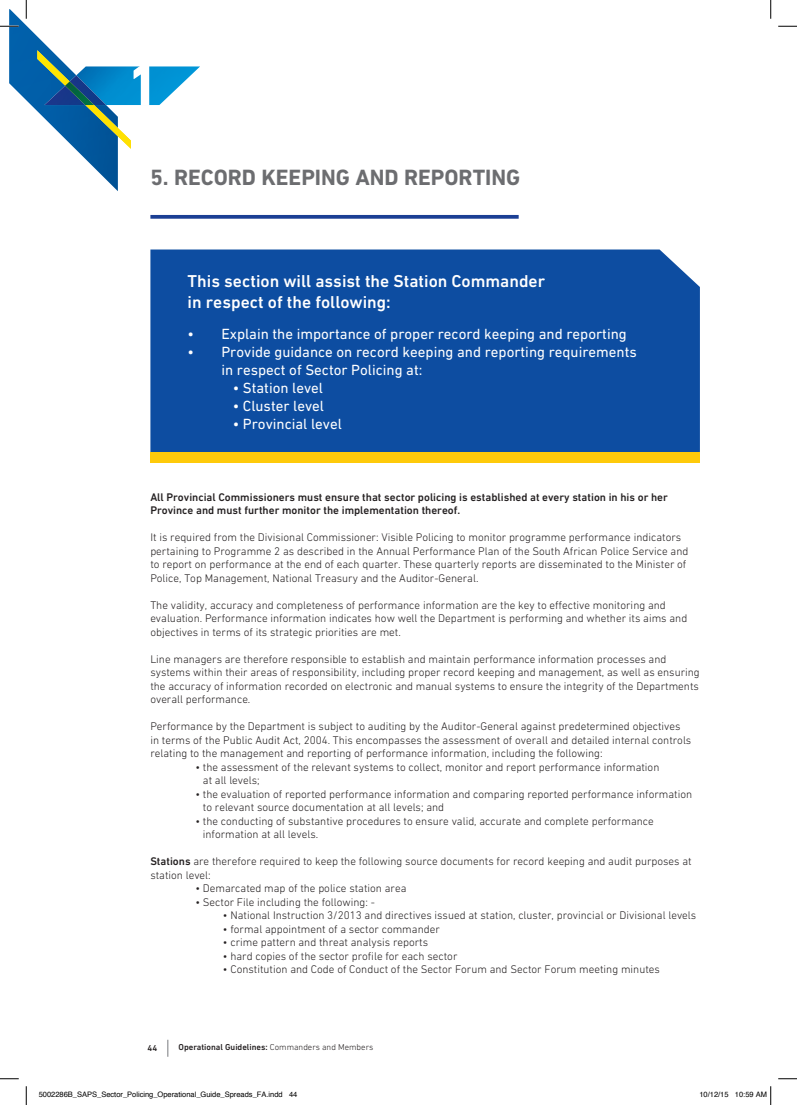
<style>
.page{position:relative;width:797px;height:1105px;background:#fff}
.page>*{position:absolute;margin:0;border:0;box-sizing:border-box;transform-origin:0 0}
.t1{font:700 60px "DIN Next LT Pro";color:#fff}
.t2{font:700 22.5px "DIN Next LT Pro";color:#6c6d70}
.t3{font:500 17.5px/21px "DIN Next LT Pro";color:#fff}
.t4{font:15px/18px "DIN Next LT Pro";color:#fff}
.t5{font:300 11.25px/13.5px "DIN Next LT Pro";color:#231f20}
.t6{font:500 11.25px/13.5px "DIN Next LT Pro";color:#231f20}
.t7{font:500 8.75px "DIN Next LT Pro";color:#231f20}
.t8{font:7.5px "Helvetica";color:#000}
.s1{font-weight:500}
.s2{font-weight:300}
</style>
<div class="page">
<svg style="left:167px;top:1040px;width:1px;height:17px"></svg>
<img style="left:9px;top:9px;width:109px;height:182px">
<img style="left:37px;top:50px;width:94px;height:99px">
<img style="left:76px;top:66px;width:124px;height:39px">
<img style="left:44px;top:75px;width:62px;height:30px">
<img style="left:65px;top:81px;width:29px;height:24px">
<svg style="left:150px;top:215px;width:368px;height:4px"></svg>
<div style="left:150px;top:249px;width:550px;height:203px;background:#0d4da1"></div>
<div style="left:150px;top:452px;width:550px;height:10px;background:#feca0a"></div>
<svg style="left:0;top:25px;width:19px;height:2px"></svg>
<svg style="left:778px;top:25px;width:19px;height:2px"></svg>
<svg style="left:0;top:1078px;width:19px;height:1px"></svg>
<svg style="left:778px;top:1078px;width:19px;height:1px"></svg>
<svg style="left:25px;top:0;width:2px;height:19px"></svg>
<svg style="left:25px;top:1086px;width:2px;height:19px"></svg>
<svg style="left:770px;top:0;width:1px;height:19px"></svg>
<svg style="left:770px;top:1086px;width:1px;height:19px"></svg>
<h1 class="t1" style="left:126px;top:50px;width:35px">1</h1>
<h2 class="t2" style="left:150px;top:164px;width:371px">5. RECORD KEEPING AND REPORTING</h2>
<h3 class="t3" style="left:188px;top:270px;width:359px">This section will assist the Station Commander in respect of the following:</h3>
<h3 class="t4" style="left:188px;top:324px;width:440px">• Explain the importance of proper record keeping and reporting</h3>
<h3 class="t4" style="left:221px;top:342px;width:417px;text-indent:-34px">• Provide guidance on record keeping and reporting requirements in respect of Sector Policing at:</h3>
<h3 class="t4" style="left:233px;top:378px;width:92px">• Station level</h3>
<h3 class="t4" style="left:233px;top:396px;width:93px">• Cluster level</h3>
<h3 class="t4" style="left:233px;top:414px;width:111px">• Provincial level</h3>
<p class="t6" style="left:150px;top:490px;width:519px">All Provincial Commissioners must ensure that sector policing is established at every station in his or her<br>Province and must further monitor the implementation thereof.</p>
<p class="t5" style="left:150px;top:530px;width:539px">It is required from the Divisional Commissioner: Visible Policing to monitor programme performance indicators pertaining to Programme 2 as described in the Annual Performance Plan of the South African Police Service and to report on performance at the end of each quarter. These quarterly reports are disseminated to the Minister of Police, Top Management, National Treasury and the Auditor-General.</p>
<p class="t5" style="left:150px;top:598px;width:538px">The validity, accuracy and completeness of performance information are the key to effective monitoring and evaluation. Performance information indicates how well the Department is performing and whether its aims and objectives in terms of its strategic priorities are met.</p>
<p class="t5" style="left:150px;top:652px;width:551px">Line managers are therefore responsible to establish and maintain performance information processes and systems within their areas of responsibility, including proper record keeping and management, as well as ensuring the accuracy of information recorded on electronic and manual systems to ensure the integrity of the Departments overall performance.</p>
<p class="t5" style="left:150px;top:719px;width:542px">Performance by the Department is subject to auditing by the Auditor-General against predetermined objectives in terms of the Public Audit Act, 2004. This encompasses the assessment of overall and detailed internal controls relating to the management and reporting of performance information, including the following:</p>
<p class="t5" style="left:203px;top:760px;width:458px;text-indent:-8px">• the assessment of the relevant systems to collect, monitor and report performance information at all levels;</p>
<p class="t5" style="left:203px;top:787px;width:491px;text-indent:-8px">• the evaluation of reported performance information and comparing reported performance information to relevant source documentation at all levels; and</p>
<p class="t5" style="left:203px;top:814px;width:452px;text-indent:-8px">• the conducting of substantive procedures to ensure valid, accurate and complete performance information at all levels.</p>
<p class="t5" style="left:150px;top:854px;width:543px"><span class="s1">Stations</span> are therefore required to keep the following source documents for record keeping and audit purposes at station level:</p>
<p class="t5" style="left:195px;top:881px;width:213px">• Demarcated map of the police station area</p>
<p class="t5" style="left:195px;top:895px;width:181px">• Sector File including the following: -</p>
<p class="t5" style="left:223px;top:908px;width:475px">• National Instruction 3/2013 and directives issued at station, cluster, provincial or Divisional levels</p>
<p class="t5" style="left:223px;top:922px;width:218px">• formal appointment of a sector commander</p>
<p class="t5" style="left:223px;top:935px;width:207px">• crime pattern and threat analysis reports</p>
<p class="t5" style="left:223px;top:949px;width:236px">• hard copies of the sector profile for each sector</p>
<p class="t5" style="left:223px;top:962px;width:438px">• Constitution and Code of Conduct of the Sector Forum and Sector Forum meeting minutes</p>
<p class="t7" style="left:148px;top:1042px;width:11px">44</p>
<p class="t7" style="left:178px;top:1042px;width:196px">Operational Guidelines: <span class="s2">Commanders and Members</span></p>
<p class="t8" style="left:39px;top:1089px;width:260px">5002286B_SAPS_Sector_Policing_Operational_Guide_Spreads_FA.indd 44</p>
<p class="t8" style="left:699px;top:1089px;width:69px">10/12/15 10:59 AM</p>
</div>
